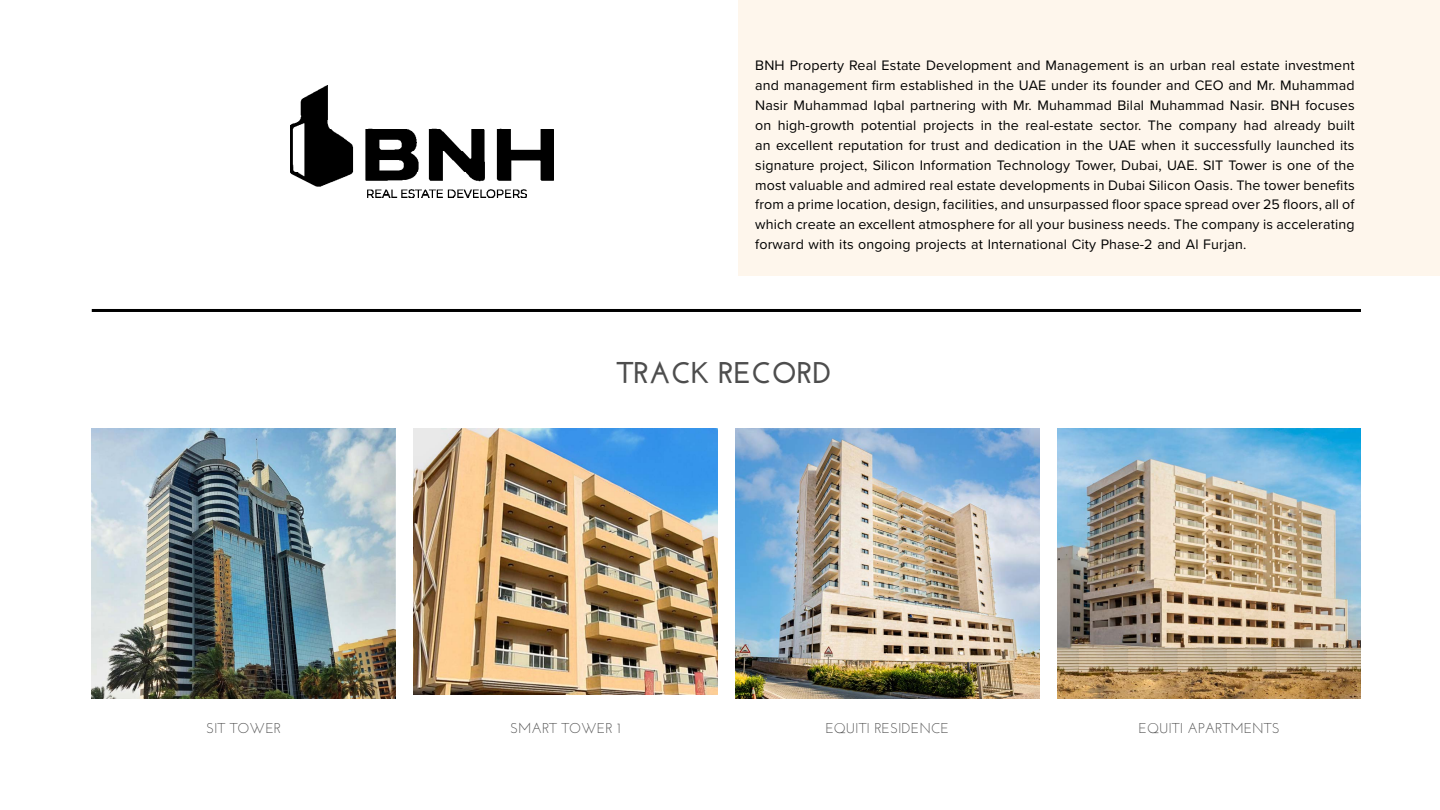
<style>
.page{position:relative;width:1440px;height:810px;background:#fff}
.page>*{position:absolute;margin:0;border:0;box-sizing:border-box;transform-origin:0 0}
.t1{font:700 29.92px "Josefin Sans";color:#4d4d4d}
.t2{font:14.25px/20px "Proxima Nova";letter-spacing:.01em;color:#000;text-align:justify}
.t3{font:14.25px "Josefin Sans";color:#4d4d4d}
</style>
<div class="page">
<div style="left:739px;top:0;width:701px;height:276px;background:#fef6ec"></div>
<img style="left:291px;top:86px;width:263px;height:112px">
<hr style="left:92px;top:309px;width:1269px;height:3px;background:#000">
<img style="left:92px;top:428px;width:304px;height:270px">
<img style="left:414px;top:428px;width:303px;height:266px">
<img style="left:735px;top:428px;width:304px;height:270px">
<img style="left:1057px;top:428px;width:304px;height:270px">
<p class="t2" style="left:755px;top:54px;width:601px">BNH Property Real Estate Development and Management is an urban real estate investment and management firm established in the UAE under its founder and CEO and Mr. Muhammad Nasir Muhammad Iqbal partnering with Mr. Muhammad Bilal Muhammad Nasir. BNH focuses on high-growth potential projects in the real-estate sector. The company had already built an excellent reputation for trust and dedication in the UAE when it successfully launched its signature project, Silicon Information Technology Tower, Dubai, UAE. SIT Tower is one of the most valuable and admired real estate developments in Dubai Silicon Oasis. The tower benefits from a prime location, design, facilities, and unsurpassed floor space spread over 25 floors, all of which create an excellent atmosphere for all your business needs. The company is accelerating forward with its ongoing projects at International City Phase-2 and Al Furjan.</p>
<h1 class="t1" style="left:617px;top:355px;width:216px">TRACK RECORD</h1>
<p class="t3" style="left:206px;top:719px;width:76px">SIT TOWER</p>
<p class="t3" style="left:510px;top:719px;width:112px">SMART TOWER 1</p>
<p class="t3" style="left:825px;top:719px;width:125px">EQUITI RESIDENCE</p>
<p class="t3" style="left:1138px;top:719px;width:143px">EQUITI APARTMENTS</p>
</div>
